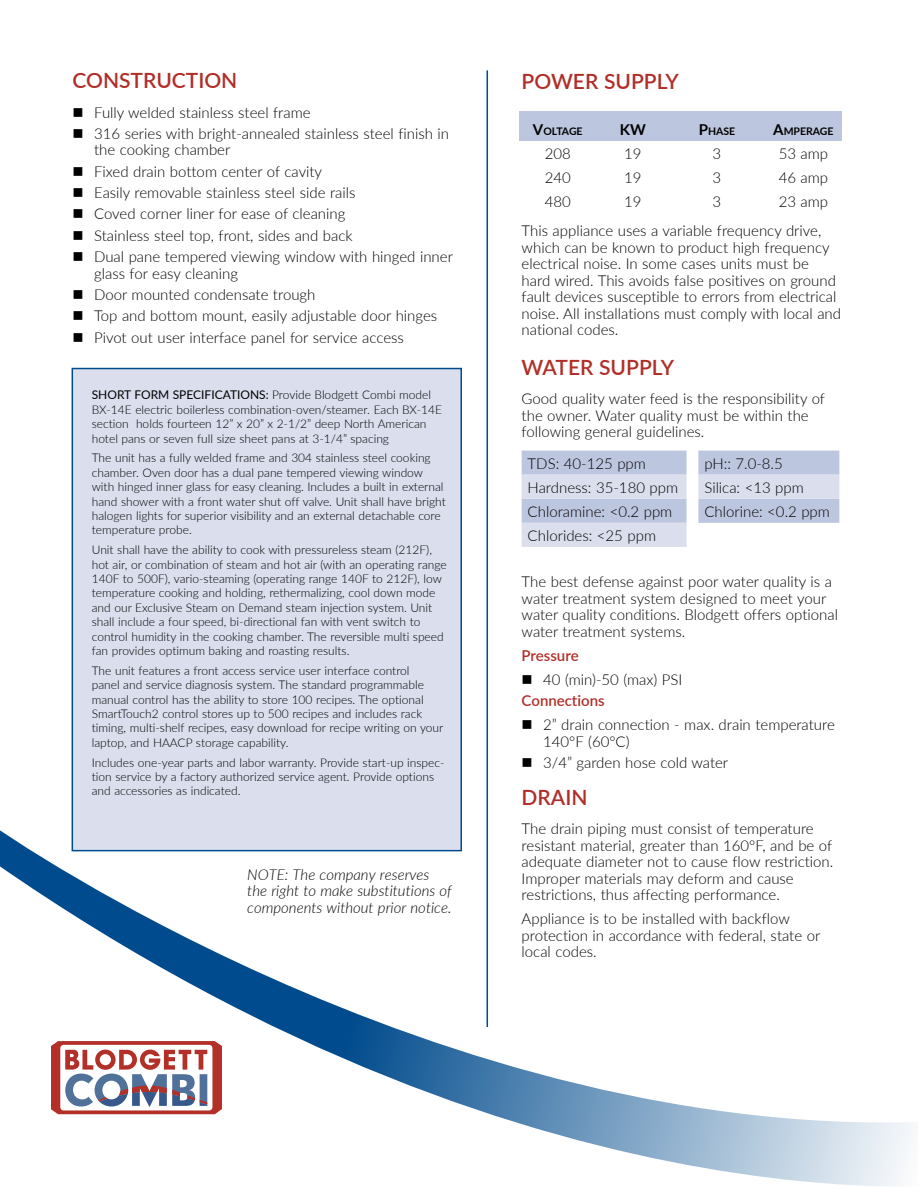
<style>
.page{position:relative;width:918px;height:1188px;background:#fff}
.page>*{position:absolute;margin:0;border:0;box-sizing:border-box;transform-origin:0 0}
.t1{font:600 21px "Lato";color:#b12e28}
.t2{font:300 15px/16.5px "Lato";color:#000}
.t3{font:italic 300 15px/16.5px "Lato";color:#000}
.t4{font:600 15px "Lato";color:#b12e28}
.t5{font:700 15px "Lato";color:#000}
.t6{font:300 12px/14.4px "Lato";color:#000}
.t7{font:700 10.5px "Lato";color:#000}
.s1{font-weight:400}
.s2{font-size:15px}
</style>
<div class="page">
<svg style="left:0;top:826px;width:913px;height:360px"></svg>
<svg style="left:51px;top:1041px;width:171px;height:73px"></svg>
<hr style="left:487px;top:70px;width:1px;height:957px;background:#004b8d">
<div style="left:519px;top:111px;width:323px;height:29px;background:#bdc6df"></div>
<svg style="left:522px;top:451px;width:317px;height:96px;background:#d1d7e9"></svg>
<div style="left:72px;top:368px;width:390px;height:483px;background:#dadeed;border:2px solid #004b8d"></div>
<h1 class="t1" style="left:73px;top:65px;width:166px">CONSTRUCTION</h1>
<p class="t2" style="left:94px;top:101px;width:356px;line-height:21.3px">Fully welded stainless steel frame<br>316 series with bright-annealed stainless steel finish in</p>
<p class="t2" style="left:94px;top:139px;width:360px;line-height:21.3px">the cooking chamber<br>Fixed drain bottom center of cavity<br>Easily removable stainless steel side rails<br>Coved corner liner for ease of cleaning<br>Stainless steel top, front, sides and back<br>Dual pane tempered viewing window with hinged inner</p>
<p class="t2" style="left:94px;top:262px;width:345px;line-height:21.3px">glass for easy cleaning<br>Door mounted condensate trough<br>Top and bottom mount, easily adjustable door hinges Pivot out user interface panel for service access</p>
<p class="t6" style="left:92px;top:387px;width:352px"><span class="s1">SHORT FORM SPECIFICATIONS:</span> Provide Blodgett Combi model BX-14E electric boilerless combination-oven/steamer. Each BX-14E section holds fourteen 12” x 20” x 2-1/2” deep North American hotel pans or seven full size sheet pans at 3-1/4” spacing</p>
<p class="t6" style="left:92px;top:450px;width:356px">The unit has a fully welded frame and 304 stainless steel cooking chamber. Oven door has a dual pane tempered viewing window with hinged inner glass for easy cleaning. Includes a built in external hand shower with a front water shut off valve. Unit shall have bright halogen lights for superior visibility and an external detachable core temperature probe.</p>
<p class="t6" style="left:92px;top:542px;width:356px">Unit shall have the ability to cook with pressureless steam (212F), hot air, or combination of steam and hot air (with an operating range 140F to 500F), vario-steaming (operating range 140F to 212F), low temperature cooking and holding, rethermalizing, cool down mode and our Exclusive Steam on Demand steam injection system. Unit shall include a four speed, bi-directional fan with vent switch to control humidity in the cooking chamber. The reversible multi speed fan provides optimum baking and roasting results.</p>
<p class="t6" style="left:92px;top:663px;width:353px">The unit features a front access service user interface control<br>panel and service diagnosis system. The standard programmable manual control has the ability to store 100 recipes. The optional SmartTouch2 control stores up to 500 recipes and includes rack timing, multi-shelf recipes, easy download for recipe writing on your laptop, and HAACP storage capability.</p>
<p class="t6" style="left:92px;top:755px;width:354px">Includes one-year parts and labor warranty. Provide start-up inspec&shy;tion service by a factory authorized service agent. Provide options and accessories as indicated.</p>
<p class="t3" style="left:247px;top:865px;width:206px">NOTE: The company reserves the right to make substitutions of components without prior notice.</p>
<h1 class="t1" style="left:522px;top:66px;width:159px">POWER SUPPLY</h1>
<p class="t7" style="left:533px;top:123px;width:51px"><span class="s2">V</span>OLTAGE</p>
<p class="t5" style="left:620px;top:118px;width:28px">KW</p>
<p class="t7" style="left:699px;top:123px;width:38px"><span class="s2">P</span>HASE</p>
<p class="t7" style="left:773px;top:123px;width:62px"><span class="s2">A</span>MPERAGE</p>
<p class="t2" style="left:545px;top:144px;width:28px">208</p>
<p class="t2" style="left:624px;top:144px;width:19px">19</p>
<p class="t2" style="left:713px;top:144px;width:10px">3</p>
<p class="t2" style="left:779px;top:144px;width:51px">53 amp</p>
<p class="t2" style="left:545px;top:169px;width:28px">240</p>
<p class="t2" style="left:624px;top:169px;width:19px">19</p>
<p class="t2" style="left:713px;top:169px;width:10px">3</p>
<p class="t2" style="left:779px;top:169px;width:51px">46 amp</p>
<p class="t2" style="left:545px;top:193px;width:28px">480</p>
<p class="t2" style="left:624px;top:193px;width:19px">19</p>
<p class="t2" style="left:713px;top:193px;width:10px">3</p>
<p class="t2" style="left:522px;top:186px;width:308px;line-height:29.4px;text-indent:257px">23 amp<br>This appliance uses a variable frequency drive,</p>
<p class="t2" style="left:522px;top:239px;width:321px">which can be known to product high frequency electrical noise. In some cases units must be hard wired. This avoids false positives on ground fault devices susceptible to errors from electrical noise. All installations must comply with local and national codes.</p>
<h1 class="t1" style="left:522px;top:352px;width:154px">WATER SUPPLY</h1>
<p class="t2" style="left:522px;top:390px;width:305px">Good quality water feed is the responsibility of the owner. Water quality must be within the following general guidelines.</p>
<p class="t2" style="left:528px;top:454px;width:120px">TDS: 40-125 ppm</p>
<p class="t2" style="left:704px;top:454px;width:80px">pH:: 7.0-8.5</p>
<p class="t2" style="left:528px;top:479px;width:152px">Hardness: 35-180 ppm</p>
<p class="t2" style="left:704px;top:479px;width:101px">Silica: &lt;13 ppm</p>
<p class="t2" style="left:528px;top:503px;width:146px">Chloramine: &lt;0.2 ppm</p>
<p class="t2" style="left:704px;top:503px;width:127px">Chlorine: &lt;0.2 ppm</p>
<p class="t2" style="left:528px;top:527px;width:130px">Chlorides: &lt;25 ppm</p>
<p class="t2" style="left:522px;top:573px;width:318px">The best defense against poor water quality is a water treatment system designed to meet your water quality conditions. Blodgett offers optional water treatment systems.</p>
<p class="t4" style="left:522px;top:645px;width:59px">Pressure</p>
<p class="t2" style="left:543px;top:671px;width:141px">40 (min)-50 (max) PSI</p>
<p class="t4" style="left:522px;top:690px;width:85px">Connections</p>
<p class="t2" style="left:543px;top:716px;width:293px">2” drain connection - max. drain temperature<br>140°F (60°C)</p>
<p class="t2" style="left:543px;top:754px;width:187px">3/4” garden hose cold water</p>
<h1 class="t1" style="left:522px;top:782px;width:67px">DRAIN</h1>
<p class="t2" style="left:522px;top:820px;width:313px">The drain piping must consist of temperature resistant material, greater than 160°F, and be of adequate diameter not to cause flow restriction.<br>Improper materials may deform and cause restrictions, thus affecting performance.</p>
<p class="t2" style="left:522px;top:910px;width:300px">Appliance is to be installed with backflow protection in accordance with federal, state or local codes.</p>
</div>
